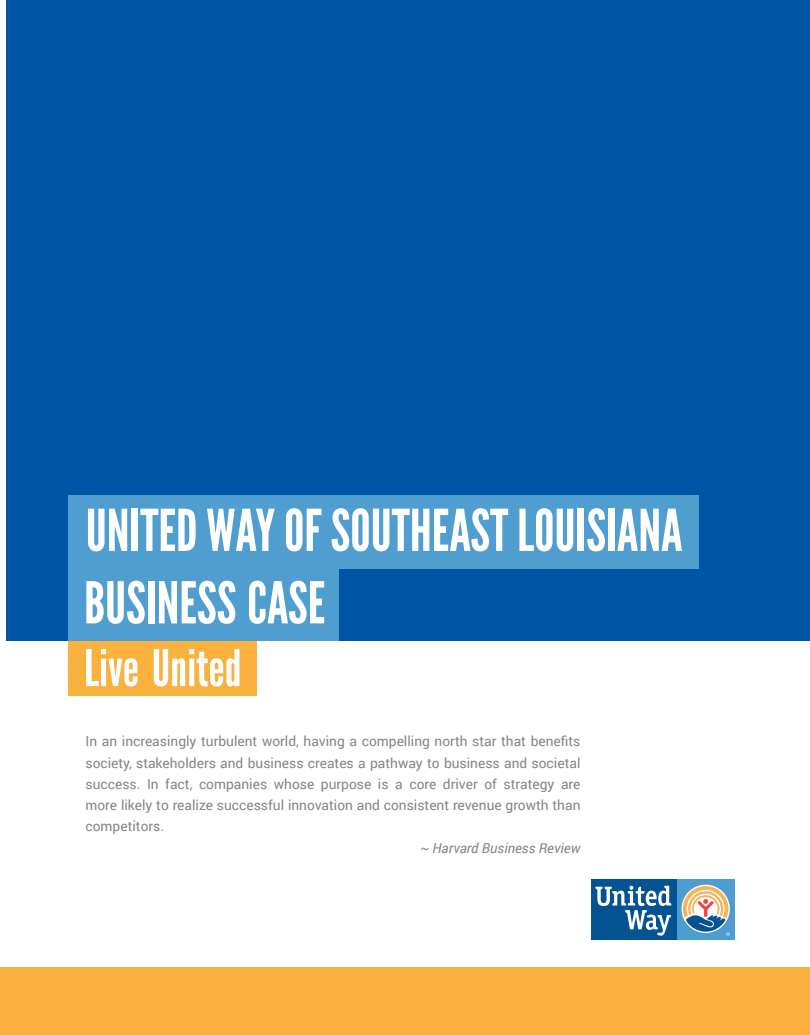
<style>
.page{position:relative;width:810px;height:1035px;background:#fff}
.page>*{position:absolute;margin:0;border:0;box-sizing:border-box;transform-origin:0 0}
.t1{font:57.5px "League Gothic";color:#fff}
.t2{font:50.38px "League Gothic";color:#fff}
.t3{font:13.75px/21.2px "Roboto";color:#838585;text-align:justify}
.t4{font:italic 13.75px "Roboto";color:#838585}
</style>
<div class="page">
<div style="left:0;top:968px;width:810px;height:67px;background:#fbb13d"></div>
<div style="left:6px;top:0;width:804px;height:640px;background:#0155a7"></div>
<div style="left:68px;top:568px;width:271px;height:73px;background:#509ed0"></div>
<div style="left:68px;top:496px;width:631px;height:73px;background:#509ed0"></div>
<div style="left:68px;top:641px;width:189px;height:55px;background:#fbb13d"></div>
<div style="left:676px;top:879px;width:59px;height:61px;background:#4e9dd0"></div>
<div style="left:591px;top:879px;width:85px;height:61px;background:#035291"></div>
<svg style="left:595px;top:886px;width:76px;height:50px"></svg>
<svg style="left:683px;top:886px;width:47px;height:50px"></svg>
<p class="t1" style="left:86px;top:496px;width:598px">UNITED WAY OF SOUTHEAST LOUISIANA</p>
<p class="t1" style="left:84px;top:569px;width:243px">BUSINESS CASE</p>
<p class="t2" style="left:84px;top:638px;width:159px">Live United</p>
<p class="t3" style="left:86px;top:730px;width:497px">In an increasingly turbulent world, having a compelling north star that benefits society, stakeholders and business creates a pathway to business and societal success. In fact, companies whose purpose is a core driver of strategy are more likely to realize successful innovation and consistent revenue growth than competitors.</p>
<p class="t4" style="left:420px;top:838px;width:162px">~ Harvard Business Review</p>
</div>
